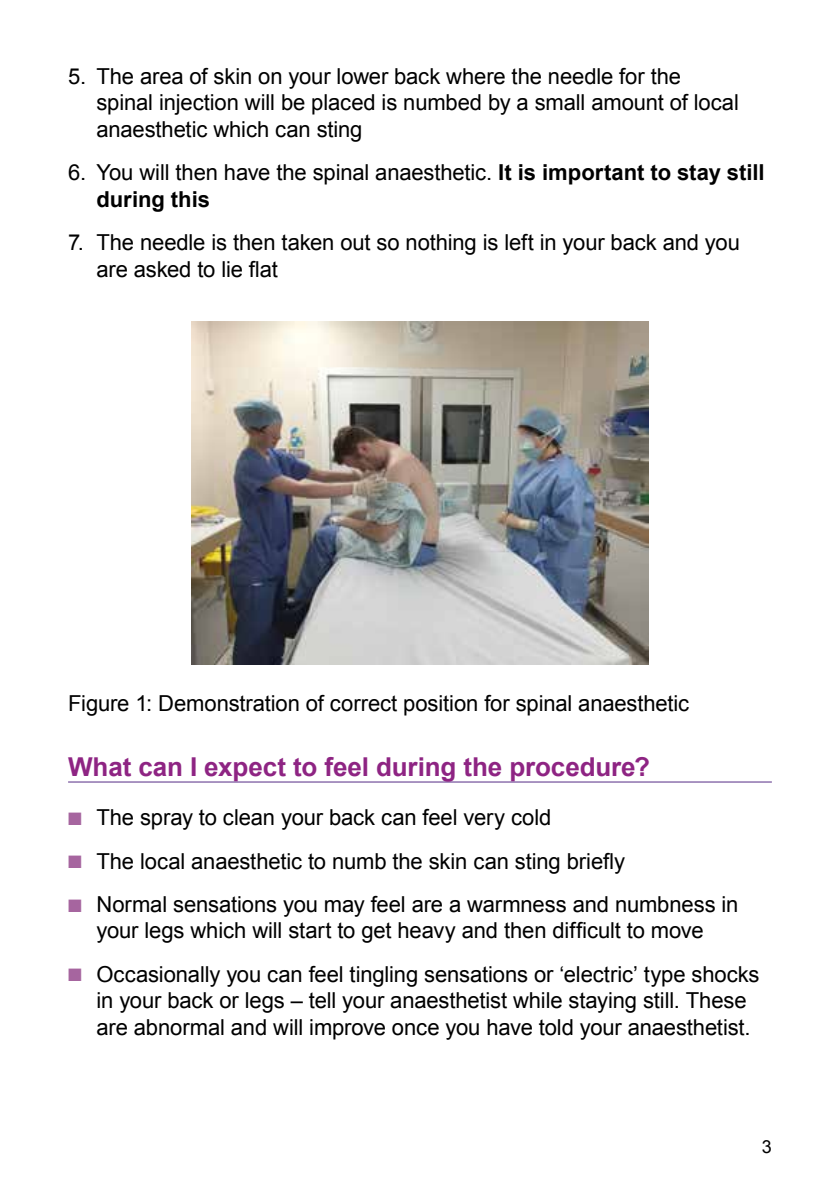
<style>
.page{position:relative;width:840px;height:1191px;background:#fff}
.page>*{position:absolute;margin:0;border:0;box-sizing:border-box;transform-origin:0 0}
.t1{font:700 26px "Arial";letter-spacing:-.005em;color:#8e2483}
.t2{font:22px/26.4px "Arial";letter-spacing:-.005em;color:#000}
.t3{font:18px "Arial";color:#000}
.s1{font-weight:700}
.s2{color:#a6659f}
</style>
<div class="page">
<hr style="left:68px;top:781px;width:703px;height:1px;background:#562c85">
<img style="left:191px;top:322px;width:457px;height:342px">
<p class="t2" style="left:96px;top:63px;width:643px;text-indent:-28px">5. The area of skin on your lower back where the needle for the spinal injection will be placed is numbed by a small amount of local anaesthetic which can sting</p>
<p class="t2" style="left:96px;top:160px;width:669px;text-indent:-28px">6. You will then have the spinal anaesthetic. <span class="s1">It is important to stay still during this</span></p>
<p class="t2" style="left:96px;top:229px;width:644px;text-indent:-28px">7. The needle is then taken out so nothing is left in your back and you are asked to lie flat</p>
<p class="t2" style="left:68px;top:690px;width:622px">Figure 1: Demonstration of correct position for spinal anaesthetic</p>
<p class="t1" style="left:68px;top:749px;width:583px">What can I expect to feel during the procedure?</p>
<p class="t2" style="left:68px;top:804px;width:484px"><span class="s2">■</span> The spray to clean your back can feel very cold</p>
<p class="t2" style="left:68px;top:848px;width:558px"><span class="s2">■</span> The local anaesthetic to numb the skin can sting briefly</p>
<p class="t2" style="left:68px;top:891px;width:671px;text-align:center"><span class="s2">■</span> Normal sensations you may feel are a warmness and numbness in your legs which will start to get heavy and then difficult to move</p>
<p class="t2" style="left:96px;top:961px;width:664px;text-indent:-28px"><span class="s2">■</span> Occasionally you can feel tingling sensations or ‘electric’ type shocks in your back or legs – tell your anaesthetist while staying still. These are abnormal and will improve once you have told your anaesthetist.</p>
<p class="t3" style="left:761px;top:1135px;width:12px">3</p>
</div>
